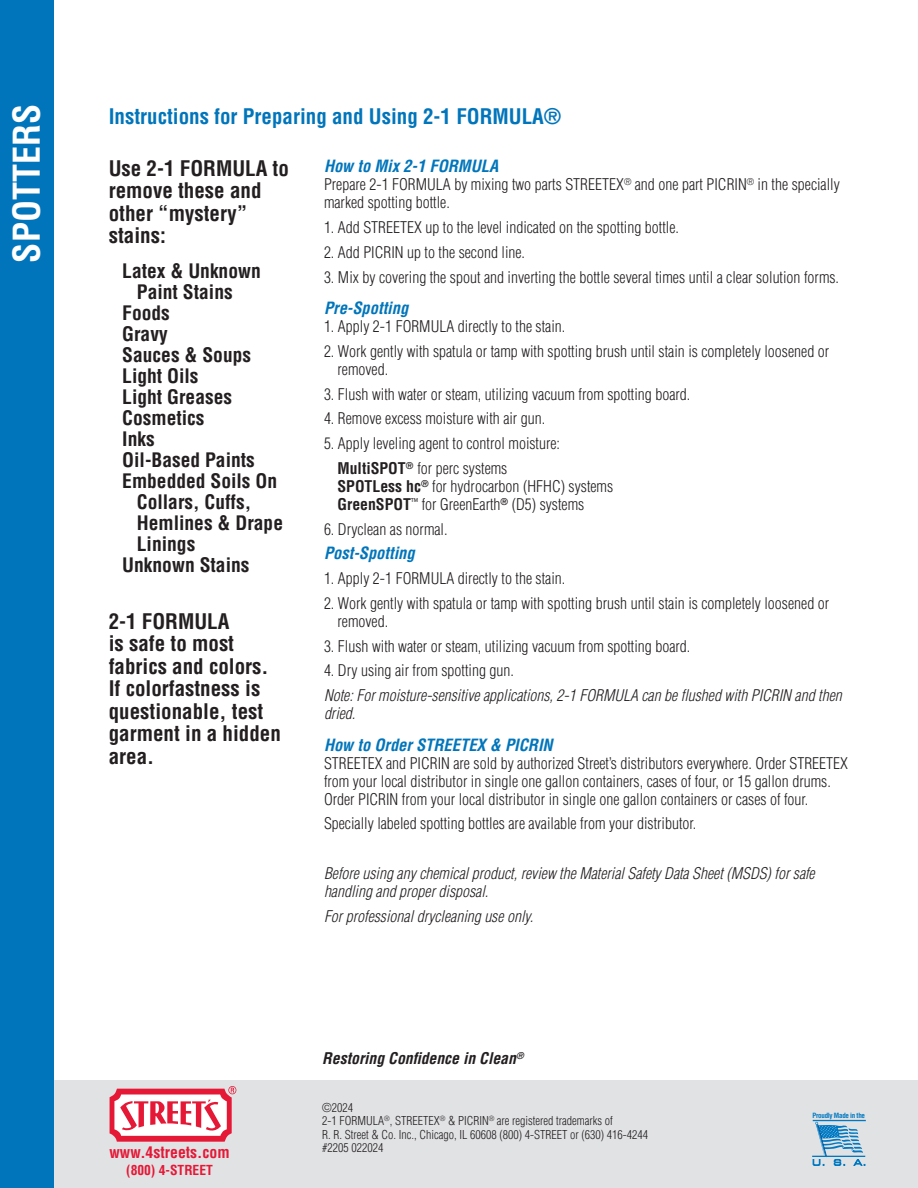
<style>
.page{position:relative;width:918px;height:1188px;background:#fff}
.page>*{position:absolute;margin:0;border:0;box-sizing:border-box;transform-origin:0 0}
.t1{font:700 condensed 36px "Helvetica LT Std";color:#fff}
.page_2_sidebar{font:700 condensed 21px/22.5px "Helvetica LT Std";color:#231f20}
.page_2_header{font:700 condensed 21px "Helvetica LT Std";color:#0075bb}
.sidebar_list_of_stains{font:700 condensed 19.5px "Helvetica LT Std";color:#231f20}
.subhead{font:italic 700 condensed 16.5px "Helvetica LT Std";color:#0075bb}
.t2{font:300 condensed 15.75px/18px "Helvetica LT Std";color:#231f20}
.Note_style{font:italic 300 condensed 15.75px/18px "Helvetica LT Std";color:#231f20}
.t3{font:italic 700 condensed 15.75px "Helvetica LT Std";color:#231f20}
.t4{font:700 condensed 15.75px "Helvetica LT Std";color:#e51836}
.t5{font:700 condensed 13.5px "Helvetica LT Std";color:#e51836}
.copyright_box{font:300 condensed 12px/13.5px "Helvetica LT Std";color:#231f20}
.t6{font:700 condensed 7.05px "Helvetica LT Std";letter-spacing:-.04em;color:#0079c2}
.s1{font-weight:700}
</style>
<div class="page">
<div style="left:0;top:1080px;width:918px;height:108px;background:#e1e2e4"></div>
<div style="left:0;top:0;width:54px;height:1188px;background:#0075bb"></div>
<svg style="left:110px;top:1086px;width:126px;height:56px;background:#f098a5"></svg>
<hr style="left:813px;top:1120px;width:53px;height:1px;background:#0079c2">
<svg style="left:812px;top:1122px;width:53px;height:44px"></svg>
<p class="t1" style="left:4px;top:262px;width:160px;rotate:-90deg">SPOTTERS</p>
<p class="page_2_header" style="left:109px;top:103px;width:454px">Instructions for Preparing and Using 2-1 FORMULA®</p>
<p class="page_2_sidebar" style="left:109px;top:157px;width:182px">Use 2-1 FORMULA to remove these and other “mystery” stains:</p>
<p class="sidebar_list_of_stains" style="left:122px;top:258px;width:140px">Latex &amp; Unknown</p>
<p class="sidebar_list_of_stains" style="left:137px;top:279px;width:97px">Paint Stains</p>
<p class="sidebar_list_of_stains" style="left:122px;top:300px;width:49px">Foods</p>
<p class="sidebar_list_of_stains" style="left:122px;top:321px;width:47px">Gravy</p>
<p class="sidebar_list_of_stains" style="left:122px;top:342px;width:130px">Sauces &amp; Soups</p>
<p class="sidebar_list_of_stains" style="left:122px;top:363px;width:78px">Light Oils</p>
<p class="sidebar_list_of_stains" style="left:122px;top:384px;width:111px">Light Greases</p>
<p class="sidebar_list_of_stains" style="left:122px;top:405px;width:84px">Cosmetics</p>
<p class="sidebar_list_of_stains" style="left:122px;top:426px;width:34px">Inks</p>
<p class="sidebar_list_of_stains" style="left:122px;top:447px;width:134px">Oil-Based Paints</p>
<p class="sidebar_list_of_stains" style="left:122px;top:468px;width:156px">Embedded Soils On</p>
<p class="sidebar_list_of_stains" style="left:137px;top:489px;width:116px">Collars, Cuffs,</p>
<p class="sidebar_list_of_stains" style="left:137px;top:510px;width:148px">Hemlines &amp; Drape</p>
<p class="sidebar_list_of_stains" style="left:137px;top:531px;width:60px">Linings</p>
<p class="sidebar_list_of_stains" style="left:122px;top:552px;width:129px">Unknown Stains</p>
<p class="subhead" style="left:324px;top:156px;width:176px">How to Mix 2-1 FORMULA</p>
<p class="t2" style="left:324px;top:176px;width:517px">Prepare 2-1 FORMULA by mixing two parts STREETEX<sup>®</sup> and one part PICRIN<sup>®</sup> in the specially marked spotting bottle.</p>
<p class="t2" style="left:324px;top:218px;width:357px">1. Add STREETEX up to the level indicated on the spotting bottle.</p>
<p class="t2" style="left:324px;top:243px;width:203px">2. Add PICRIN up to the second line.</p>
<p class="t2" style="left:324px;top:268px;width:517px">3. Mix by covering the spout and inverting the bottle several times until a clear solution forms.</p>
<p class="subhead" style="left:324px;top:298px;width:86px">Pre-Spotting</p>
<p class="t2" style="left:324px;top:317px;width:243px">1. Apply 2-1 FORMULA directly to the stain.</p>
<p class="t2" style="left:338px;top:342px;width:493px;text-indent:-14px">2. Work gently with spatula or tamp with spotting brush until stain is completely loosened or removed.</p>
<p class="t2" style="left:324px;top:385px;width:368px">3. Flush with water or steam, utilizing vacuum from spotting board.</p>
<p class="t2" style="left:324px;top:410px;width:223px">4. Remove excess moisture with air gun.</p>
<p class="t2" style="left:324px;top:434px;width:238px">5. Apply leveling agent to control moisture:</p>
<p class="t2" style="left:338px;top:459px;width:277px"><span class="s1">MultiSPOT</span><sup>®</sup> for perc systems<br><span class="s1">SPOTLess hc</span><sup>®</sup> for hydrocarbon (HFHC) systems<br><span class="s1">GreenSPOT</span><sup>™</sup> for GreenEarth<sup>®</sup> (D5) systems</p>
<p class="t2" style="left:324px;top:520px;width:125px">6. Dryclean as normal.</p>
<p class="subhead" style="left:324px;top:543px;width:92px">Post-Spotting</p>
<p class="t2" style="left:324px;top:569px;width:243px">1. Apply 2-1 FORMULA directly to the stain.</p>
<p class="t2" style="left:338px;top:594px;width:493px;text-indent:-14px">2. Work gently with spatula or tamp with spotting brush until stain is completely loosened or removed.</p>
<p class="t2" style="left:324px;top:637px;width:368px">3. Flush with water or steam, utilizing vacuum from spotting board.</p>
<p class="t2" style="left:324px;top:662px;width:192px">4. Dry using air from spotting gun.</p>
<p class="Note_style" style="left:324px;top:687px;width:519px">Note: For moisture-sensitive applications, 2-1 FORMULA can be flushed with PICRIN and then dried.</p>
<p class="subhead" style="left:324px;top:734px;width:230px">How to Order STREETEX &amp; PICRIN</p>
<p class="t2" style="left:324px;top:754px;width:526px">STREETEX and PICRIN are sold by authorized Street’s distributors everywhere. Order STREETEX from your local distributor in single one gallon containers, cases of four, or 15 gallon drums.<br>Order PICRIN from your local distributor in single one gallon containers or cases of four.</p>
<p class="t2" style="left:324px;top:815px;width:374px">Specially labeled spotting bottles are available from your distributor.</p>
<p class="Note_style" style="left:324px;top:864px;width:492px">Before using any chemical product, review the Material Safety Data Sheet (MSDS) for safe handling and proper disposal.</p>
<p class="Note_style" style="left:324px;top:907px;width:211px">For professional drycleaning use only.</p>
<p class="page_2_sidebar" style="left:109px;top:610px;width:174px">2-1 FORMULA<br>is safe to most fabrics and colors.<br>If colorfastness is questionable, test garment in a hidden area.</p>
<p class="t4" style="left:109px;top:1142px;width:122px">www.4streets.com</p>
<p class="t5" style="left:126px;top:1162px;width:88px">(800) 4-STREET</p>
<p class="t3" style="left:322px;top:1049px;width:203px">Restoring Confidence in Clean<sup>®</sup></p>
<p class="copyright_box" style="left:322px;top:1100px;width:327px">©2024<br>2-1 FORMULA<sup>®</sup>, STREETEX<sup>®</sup> &amp; PICRIN<sup>®</sup> are registered trademarks of<br>R. R. Street &amp; Co. Inc., Chicago, IL 60608 (800) 4-STREET or (630) 416-4244 #2205 022024</p>
<p class="t6" style="left:813px;top:1111px;width:54px">Proudly Made in the</p>
</div>
